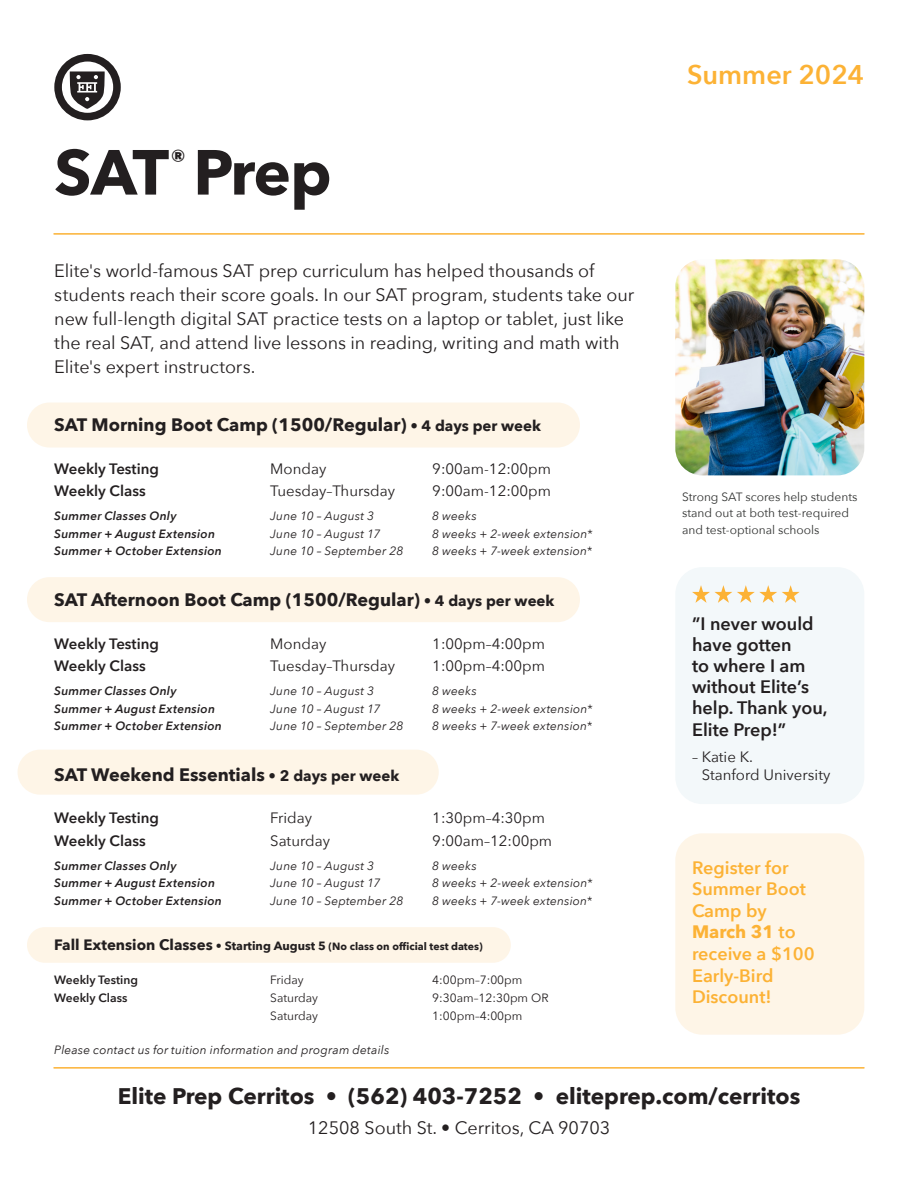
<style>
.page{position:relative;width:918px;height:1188px;background:#fff}
.page>*{position:absolute;margin:0;border:0;box-sizing:border-box;transform-origin:0 0}
.t1{font:700 63px "Avenir Next";letter-spacing:-.03em;color:#231f20}
.t2{font:600 27px "Avenir Next";color:#fcb235}
.t3{font:700 27px "Avenir Next";color:#231f20}
.Subtitle{font:700 22.5px "Avenir Next";color:#231f20}
.Program_Title{font:18px/24px "Avenir Next";letter-spacing:-.005em;color:#231f20}
.Subtitle-2{font:700 18px "Avenir Next";color:#231f20}
.Subtitle-3{font:600 18px/21.1px "Avenir Next";color:#231f20}
.Subtitle-4{font:600 18px/21.6px "Avenir Next";color:#fcb235}
.Subtitle-5{font:18px "Avenir Next";color:#231f20}
.Subtitle-6{font:15px "Avenir Next";color:#231f20}
.Subtitle-7{font:600 15px "Avenir Next";color:#231f20}
.Program_Title-2{font:italic 12px "Avenir Next";letter-spacing:.015em;color:#231f20}
.t4{font:italic 600 12px "Avenir Next";letter-spacing:.015em;color:#231f20}
.Subtitle-8{font:12px/16.5px "Avenir Next";color:#323332}
.Subtitle-9{font:12px "Avenir Next";color:#231f20}
.Subtitle-10{font:600 12px "Avenir Next";color:#231f20}
.Subtitle-11{font:700 10.5px "Avenir Next";color:#231f20}
.s1{font-size:15px}
.s2{font-size:12px}
.s3{font-weight:700}
</style>
<div class="page">
<svg style="left:54px;top:54px;width:67px;height:66px"></svg>
<div style="left:675px;top:567px;width:189px;height:237px;background:#f3f8fa;border-radius:27px"></div>
<img style="left:675px;top:259px;width:189px;height:216px">
<hr style="left:54px;top:1067px;width:810px;height:2px;background:#fcb235">
<hr style="left:54px;top:233px;width:810px;height:2px;background:#fbb133">
<div style="left:27px;top:403px;width:553px;height:45px;background:#fef5e7;border-radius:22px"></div>
<div style="left:27px;top:577px;width:553px;height:45px;background:#fef5e7;border-radius:22px"></div>
<div style="left:18px;top:750px;width:421px;height:45px;background:#fef5e7;border-radius:22px"></div>
<div style="left:27px;top:927px;width:484px;height:36px;background:#fef5e7;border-radius:18px"></div>
<div style="left:675px;top:833px;width:189px;height:202px;background:#fef5e7;border-radius:27px"></div>
<svg style="left:692px;top:585px;width:108px;height:18px"></svg>
<p class="t1" style="left:54px;top:118px;width:279px">SAT Prep</p>
<p class="t3" style="left:170px;top:136px;width:18px">®</p>
<p class="Program_Title" style="left:54px;top:258px;width:581px">Elite's world-famous SAT prep curriculum has helped thousands of students reach their score goals. In our SAT program, students take our new full-length digital SAT practice tests on a laptop or tablet, just like the real SAT, and attend live lessons in reading, writing and math with Elite's expert instructors.</p>
<p class="Subtitle-2" style="left:54px;top:410px;width:488px">SAT Morning Boot Camp (1500/Regular) <span class="s1">• 4 days per week</span></p>
<p class="Subtitle-7" style="left:54px;top:456px;width:106px">Weekly Testing</p>
<p class="Subtitle-6" style="left:270px;top:456px;width:58px">Monday</p>
<p class="Subtitle-6" style="left:432px;top:456px;width:120px">9:00am-12:00pm</p>
<p class="Subtitle-7" style="left:54px;top:478px;width:93px">Weekly Class</p>
<p class="Subtitle-6" style="left:270px;top:479px;width:126px">Tuesday–Thursday</p>
<p class="Subtitle-6" style="left:432px;top:479px;width:120px">9:00am-12:00pm</p>
<p class="t4" style="left:54px;top:506px;width:124px">Summer Classes Only</p>
<p class="Program_Title-2" style="left:270px;top:506px;width:105px">June 10 – August 3</p>
<p class="Program_Title-2" style="left:432px;top:506px;width:46px">8 weeks</p>
<p class="t4" style="left:54px;top:523px;width:162px">Summer + August Extension</p>
<p class="Program_Title-2" style="left:270px;top:524px;width:112px">June 10 – August 17</p>
<p class="Program_Title-2" style="left:432px;top:524px;width:162px">8 weeks + 2-week extension*</p>
<p class="t4" style="left:54px;top:541px;width:169px">Summer + October Extension</p>
<p class="Program_Title-2" style="left:270px;top:541px;width:134px">June 10 – September 28</p>
<p class="Program_Title-2" style="left:432px;top:541px;width:161px">8 weeks + 7-week extension*</p>
<p class="Subtitle-2" style="left:54px;top:584px;width:502px">SAT Afternoon Boot Camp (1500/Regular) <span class="s1">• 4 days per week</span></p>
<p class="Subtitle-7" style="left:54px;top:630px;width:106px">Weekly Testing</p>
<p class="Subtitle-6" style="left:270px;top:631px;width:58px">Monday</p>
<p class="Subtitle-6" style="left:432px;top:631px;width:114px">1:00pm–4:00pm</p>
<p class="Subtitle-7" style="left:54px;top:653px;width:93px">Weekly Class</p>
<p class="Subtitle-6" style="left:270px;top:653px;width:126px">Tuesday–Thursday</p>
<p class="Subtitle-6" style="left:432px;top:653px;width:114px">1:00pm–4:00pm</p>
<p class="t4" style="left:54px;top:681px;width:124px">Summer Classes Only</p>
<p class="Program_Title-2" style="left:270px;top:681px;width:105px">June 10 – August 3</p>
<p class="Program_Title-2" style="left:432px;top:681px;width:46px">8 weeks</p>
<p class="t4" style="left:54px;top:698px;width:162px">Summer + August Extension</p>
<p class="Program_Title-2" style="left:270px;top:698px;width:112px">June 10 – August 17</p>
<p class="Program_Title-2" style="left:432px;top:698px;width:162px">8 weeks + 2-week extension*</p>
<p class="t4" style="left:54px;top:716px;width:169px">Summer + October Extension</p>
<p class="Program_Title-2" style="left:270px;top:716px;width:134px">June 10 – September 28</p>
<p class="Program_Title-2" style="left:432px;top:716px;width:161px">8 weeks + 7-week extension*</p>
<p class="Subtitle-2" style="left:54px;top:759px;width:347px">SAT Weekend Essentials <span class="s1">• 2 days per week</span></p>
<p class="Subtitle-7" style="left:54px;top:805px;width:106px">Weekly Testing</p>
<p class="Subtitle-6" style="left:270px;top:805px;width:43px">Friday</p>
<p class="Subtitle-6" style="left:432px;top:805px;width:114px">1:30pm–4:30pm</p>
<p class="Subtitle-7" style="left:54px;top:828px;width:93px">Weekly Class</p>
<p class="Subtitle-6" style="left:270px;top:828px;width:61px">Saturday</p>
<p class="Subtitle-6" style="left:432px;top:828px;width:121px">9:00am–12:00pm</p>
<p class="t4" style="left:54px;top:855px;width:124px">Summer Classes Only</p>
<p class="Program_Title-2" style="left:270px;top:855px;width:105px">June 10 – August 3</p>
<p class="Program_Title-2" style="left:432px;top:855px;width:46px">8 weeks</p>
<p class="t4" style="left:54px;top:873px;width:162px">Summer + August Extension</p>
<p class="Program_Title-2" style="left:270px;top:873px;width:112px">June 10 – August 17</p>
<p class="Program_Title-2" style="left:432px;top:873px;width:162px">8 weeks + 2-week extension*</p>
<p class="t4" style="left:54px;top:890px;width:169px">Summer + October Extension</p>
<p class="Program_Title-2" style="left:270px;top:890px;width:134px">June 10 – September 28</p>
<p class="Program_Title-2" style="left:432px;top:890px;width:161px">8 weeks + 7-week extension*</p>
<p class="Subtitle-11" style="left:54px;top:937px;width:430px"><span class="s1">Fall Extension Classes</span> <span class="s2">• Starting August 5</span> (No class on official test dates)</p>
<p class="Subtitle-10" style="left:54px;top:969px;width:85px">Weekly Testing</p>
<p class="Subtitle-9" style="left:270px;top:970px;width:35px">Friday</p>
<p class="Subtitle-9" style="left:432px;top:970px;width:92px">4:00pm–7:00pm</p>
<p class="Subtitle-10" style="left:54px;top:987px;width:75px">Weekly Class</p>
<p class="Subtitle-9" style="left:270px;top:988px;width:49px">Saturday</p>
<p class="Subtitle-9" style="left:432px;top:988px;width:118px">9:30am–12:30pm OR</p>
<p class="Subtitle-9" style="left:270px;top:1006px;width:49px">Saturday</p>
<p class="Subtitle-9" style="left:432px;top:1006px;width:92px">1:00pm–4:00pm</p>
<p class="Program_Title-2" style="left:54px;top:1040px;width:337px">Please contact us for tuition information and program details</p>
<p class="t2" style="left:687px;top:51px;width:179px">Summer 2024</p>
<p class="Subtitle-8" style="left:682px;top:488px;width:177px">Strong SAT scores help students stand out at both test-required and test-optional schools</p>
<p class="Subtitle-3" style="left:692px;top:613px;width:137px">”I never would have gotten<br>to where I am without Elite’s help. Thank you,<br>Elite Prep!”</p>
<p class="Subtitle-6" style="left:692px;top:744px;width:63px">– Katie K.</p>
<p class="Subtitle-6" style="left:702px;top:762px;width:130px">Stanford University</p>
<p class="Subtitle-4" style="left:692px;top:856px;width:124px">Register for<br>Summer Boot<br>Camp by<br><span class="s3">March 31</span> to receive a $100<br>Early-Bird<br>Discount!</p>
<p class="Subtitle" style="left:118px;top:1077px;width:684px">Elite Prep Cerritos • (562) 403-7252 • eliteprep.com/cerritos</p>
<p class="Subtitle-5" style="left:308px;top:1113px;width:304px">12508 South St. • Cerritos, CA 90703</p>
</div>
